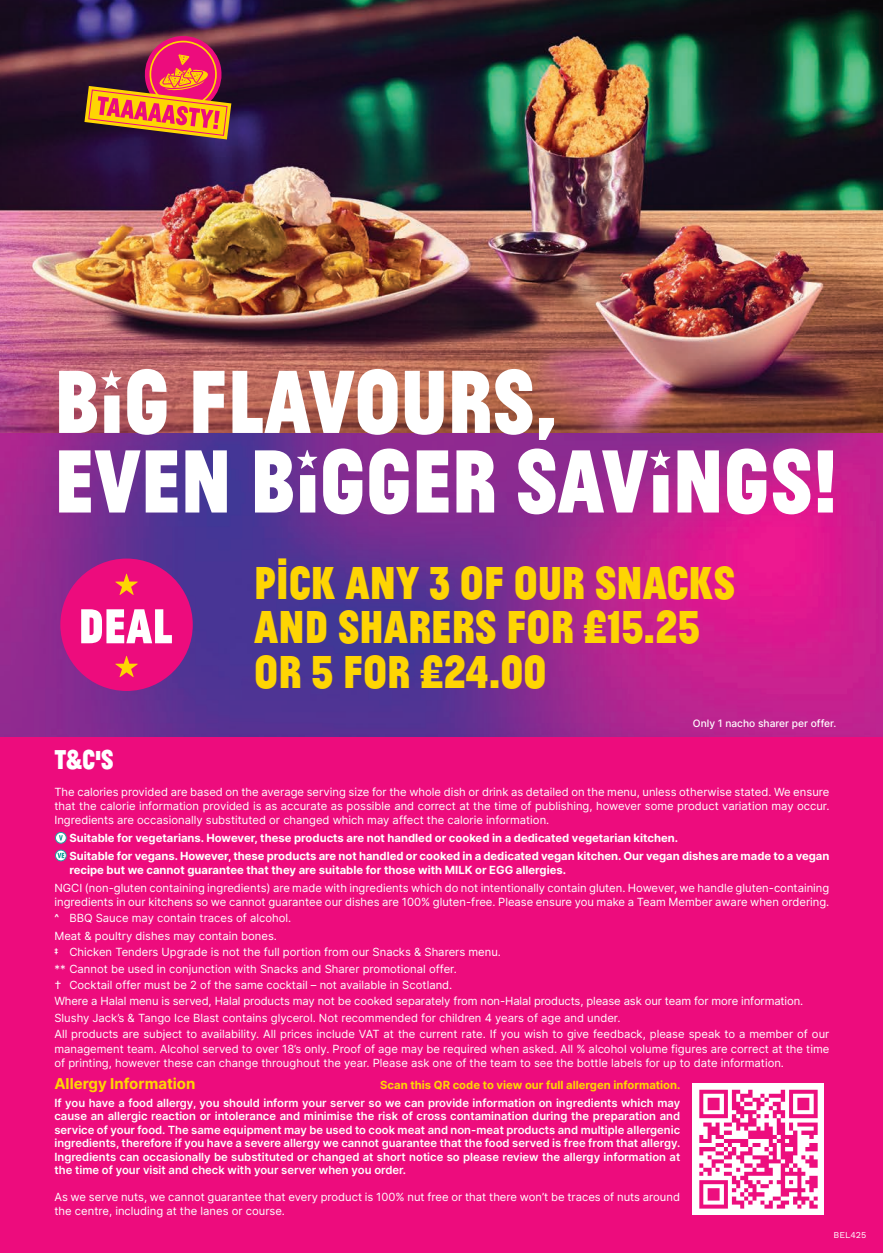
<style>
.page{position:relative;width:883px;height:1253px;background:#fff}
.page>*{position:absolute;margin:0;border:0;box-sizing:border-box;transform-origin:0 0}
.t1{font:700 93.75px/79.5px "Jean Luc";color:#fff}
.t2{font:700 48.3px/44.7px "Jean Luc";color:#fed503}
.t3{font:700 28.5px "Jean Luc";color:#fff}
.t4{font:700 15px "Inter";color:#fed503}
.t5{font:11.25px/16.4px "Inter";color:#fff}
.t6{font:600 11.25px/13.5px "Inter";color:#fff;text-align:justify}
.t7{font:700 11.25px/17.7px "Inter";color:#fff}
.t8{font:700 11.25px "Inter";color:#fed503}
.t9{font:500 10.2px "Inter";color:#fff}
.t10{font:9px "Work Sans";color:#fff}
.s1{font-weight:700;font-size:9.6px}
</style>
<div class="page">
<div style="left:0;top:577px;width:883px;height:676px;background:#ed0c7d"></div>
<img style="left:0;top:433px;width:883px;height:303px">
<img style="left:0;top:0;width:883px;height:433px">
<img style="left:693px;top:1083px;width:131px;height:131px">
<div style="left:55px;top:832px;width:11px;height:11px;background:#fff;border-radius:50%"></div>
<div style="left:55px;top:832px;width:12px;height:11px;border:1px solid #1ea2a1;border-radius:50%"></div>
<svg style="left:59px;top:835px;width:4px;height:5px"></svg>
<svg style="left:55px;top:850px;width:11px;height:11px"></svg>
<div style="left:55px;top:849px;width:12px;height:12px;border:1px solid #1ea2a1;border-radius:50%"></div>
<svg style="left:57px;top:853px;width:7px;height:5px"></svg>
<div style="left:60px;top:558px;width:133px;height:133px;background:#ed0c7d;border-radius:50%"></div>
<svg style="left:81px;top:609px;width:91px;height:34px"></svg>
<svg style="left:115px;top:574px;width:23px;height:21px"></svg>
<svg style="left:115px;top:656px;width:23px;height:21px"></svg>
<div style="left:104px;top:395px;width:16px;height:38px;background:#fff"></div>
<svg style="left:101px;top:370px;width:20px;height:19px"></svg>
<div style="left:300px;top:475px;width:15px;height:37px;background:#fff"></div>
<svg style="left:297px;top:450px;width:20px;height:18px"></svg>
<div style="left:653px;top:475px;width:15px;height:37px;background:#fff"></div>
<svg style="left:650px;top:450px;width:20px;height:18px"></svg>
<svg style="left:84px;top:32px;width:147px;height:107px;background:#ac4e40"></svg>
<h1 class="t1" style="left:54px;top:354px;width:785px">B G FLAVOURS,<br>EVEN B GGER SAV NGS!</h1>
<h3 class="t3" style="left:54px;top:740px;width:61px">T&amp;C’S</h3>
<h2 class="t2" style="left:254px;top:556px;width:482px">PICK ANY 3 OF OUR SNACKS<br>AND SHARERS FOR £15.25<br>OR 5 FOR £24.00</h2>
<p class="t9" style="left:693px;top:715px;width:145px">Only 1 nacho sharer per offer.</p>
<p class="t5" style="left:54px;top:784px;width:776px;line-height:14.2px;text-align:justify">The calories provided are based on the average serving size for the whole dish or drink as detailed on the menu, unless otherwise stated. We ensure that the calorie information provided is as accurate as possible and correct at the time of publishing, however some product variation may occur.<br>Ingredients are occasionally substituted or changed which may affect the calorie information.</p>
<p class="t7" style="left:69px;top:828px;width:761px">Suitable for vegetarians. However, these products are not handled or cooked in a dedicated vegetarian kitchen.<br>Suitable for vegans. However, these products are not handled or cooked in a dedicated vegan kitchen. Our vegan dishes are made to a vegan</p>
<p class="t7" style="left:69px;top:860px;width:498px">recipe but we cannot guarantee that they are suitable for those with MILK or EGG allergies.</p>
<p class="t5" style="left:54px;top:880px;width:776px;line-height:14.2px">NGCI (non-gluten containing ingredients) are made with ingredients which do not intentionally contain gluten. However, we handle gluten-containing ingredients in our kitchens so we cannot guarantee our dishes are 100% gluten-free. Please ensure you make a Team Member aware when ordering.</p>
<p class="t5" style="left:54px;top:909px;width:238px;line-height:17.7px"><span class="s1">^</span> BBQ Sauce may contain traces of alcohol.<br>Meat &amp; poultry dishes may contain bones.</p>
<p class="t5" style="left:54px;top:943px;width:776px"><sup>‡</sup> Chicken Tenders Upgrade is not the full portion from our Snacks &amp; Sharers menu.<br>** Cannot be used in conjunction with Snacks and Sharer promotional offer.<br>† Cocktail offer must be 2 of the same cocktail – not available in Scotland.<br>Where a Halal menu is served, Halal products may not be cooked separately from non-Halal products, please ask our team for more information.<br>Slushy Jack’s &amp; Tango Ice Blast contains glycerol. Not recommended for children 4 years of age and under.<br>All products are subject to availability. All prices include VAT at the current rate. If you wish to give feedback, please speak to a member of our</p>
<p class="t5" style="left:54px;top:1041px;width:776px;line-height:14.2px">management team. Alcohol served to over 18’s only. Proof of age may be required when asked. All % alcohol volume figures are correct at the time of printing, however these can change throughout the year. Please ask one of the team to see the bottle labels for up to date information.</p>
<h3 class="t4" style="left:54px;top:1072px;width:143px">Allergy Information</h3>
<p class="t8" style="left:380px;top:1076px;width:302px">Scan this QR code to view our full allergen information.</p>
<p class="t6" style="left:54px;top:1095px;width:627px">If you have a food allergy, you should inform your server so we can provide information on ingredients which may cause an allergic reaction or intolerance and minimise the risk of cross contamination during the preparation and service of your food. The same equipment may be used to cook meat and non-meat products and multiple allergenic ingredients, therefore if you have a severe allergy we cannot guarantee that the food served is free from that allergy.<br>Ingredients can occasionally be substituted or changed at short notice so please review the allergy information at the time of your visit and check with your server when you order.</p>
<p class="t5" style="left:54px;top:1190px;width:627px;line-height:13.5px">As we serve nuts, we cannot guarantee that every product is 100% nut free or that there won’t be traces of nuts around the centre, including at the lanes or course.</p>
<p class="t10" style="left:833px;top:1230px;width:34px">BEL425</p>
</div>
